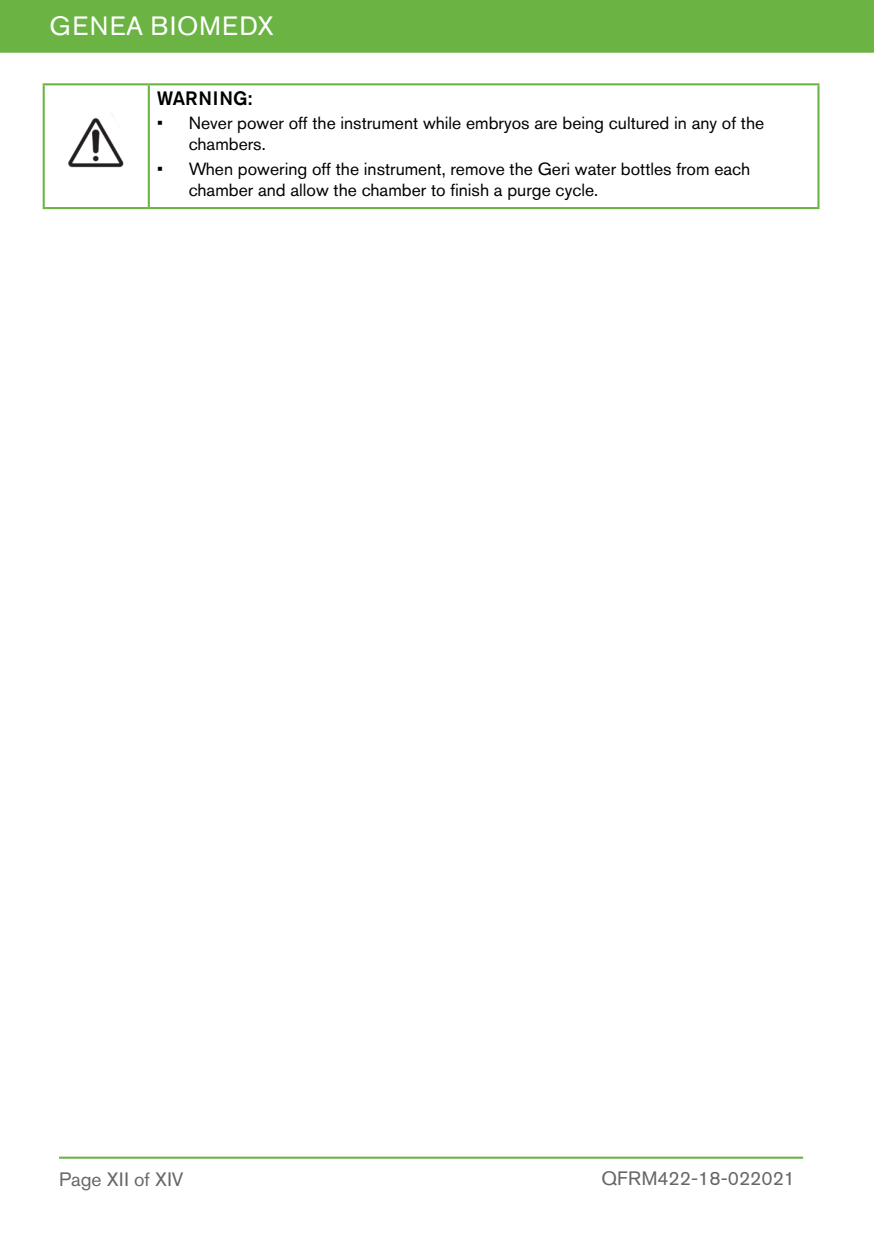
<style>
.page{position:relative;width:874px;height:1241px;background:#fff}
.page>*{position:absolute;margin:0;border:0;box-sizing:border-box;transform-origin:0 0}
.t1{font:26.25px "Akzidenz Grotesk Std";letter-spacing:.055em;color:#fff}
.t2{font:19.25px "Akzidenz Grotesk Std";color:#666}
.WARNING_TABLE_BOLD{font:500 19.25px "Akzidenz Grotesk Std";letter-spacing:.02em;color:#000}
.t3{font:17.5px/21px "Akzidenz Grotesk Std";color:#000}
</style>
<div class="page">
<div style="left:0;top:0;width:873px;height:53px;background:#6bb444"></div>
<hr style="left:59px;top:1156px;width:743px;height:2px;background:#6bb444">
<hr style="left:43px;top:83px;width:106px;height:2px;background:#6bb444">
<hr style="left:43px;top:85px;width:2px;height:122px;background:#6bb444">
<hr style="left:149px;top:83px;width:670px;height:2px;background:#6bb444">
<hr style="left:817px;top:85px;width:2px;height:122px;background:#6bb444">
<hr style="left:43px;top:207px;width:106px;height:2px;background:#6bb444">
<hr style="left:149px;top:207px;width:670px;height:2px;background:#6bb444">
<hr style="left:148px;top:85px;width:2px;height:122px;background:#6bb444">
<img style="left:68px;top:118px;width:56px;height:50px">
<h1 class="t1" style="left:50px;top:11px;width:225px">GENEA BIOMEDX</h1>
<p class="WARNING_TABLE_BOLD" style="left:157px;top:86px;width:97px">WARNING:</p>
<p class="t3" style="left:188px;top:113px;width:577px;text-indent:-32px">• Never power off the instrument while embryos are being cultured in any of the chambers.</p>
<p class="t3" style="left:188px;top:158px;width:562px;text-indent:-32px">• When powering off the instrument, remove the Geri water bottles from each chamber and allow the chamber to finish a purge cycle.</p>
<p class="t2" style="left:59px;top:1167px;width:126px">Page XII of XIV</p>
<p class="t2" style="left:601px;top:1166px;width:195px">QFRM422-18-022021</p>
</div>
